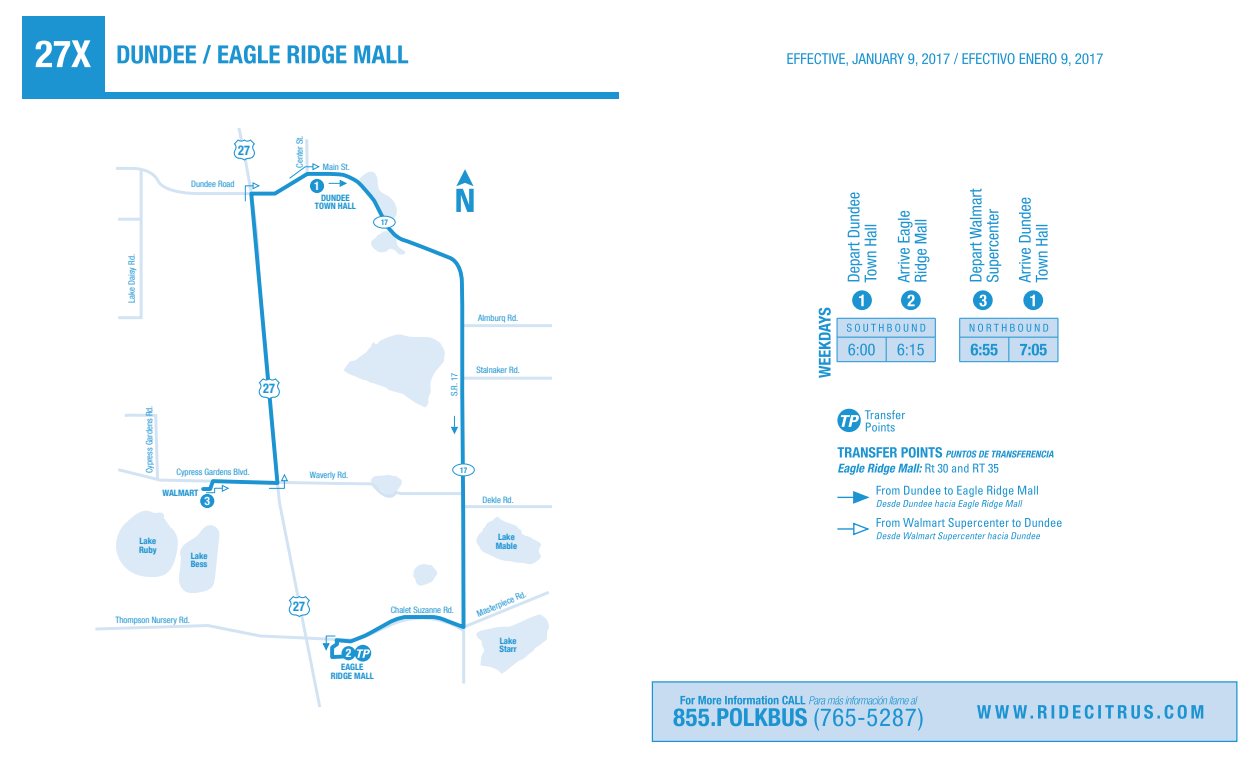
<style>
.page{position:relative;width:1260px;height:765px;background:#fff}
.page>*{position:absolute;margin:0;border:0;box-sizing:border-box;transform-origin:0 0}
.t1{font:700 condensed 13.5px "Helvetica Neue LT Com";color:#1c94d2;scale:.91 1}
.t2{font:700 condensed 11.75px "Helvetica Neue LT Com";color:#fff}
.t3{font:condensed 8.75px "Helvetica Neue LT Com";color:#1c94d2}
.t4{font:700 condensed 8.75px/8.2px "Helvetica Neue LT Com";color:#1c94d2}
.t5{font:700 condensed 8px "Helvetica Neue LT Com";color:#1c94d2;scale:.91 1}
</style>
<div class="page">
<div style="left:652px;top:681px;width:586px;height:61px;background:#c7dcf1;border:1px solid #1c94d2"></div>
<svg style="left:977px;top:705px;width:226px;height:14px"></svg>
<svg style="left:673px;top:696px;width:250px;height:35px"></svg>
<div style="left:22px;top:16px;width:82px;height:83px;background:#1c94d2"></div>
<div style="left:22px;top:92px;width:596px;height:7px;background:#1c94d2"></div>
<svg style="left:118px;top:45px;width:290px;height:19px"></svg>
<svg style="left:36px;top:40px;width:55px;height:27px"></svg>
<svg style="left:837px;top:318px;width:99px;height:44px;background:#aad0eb"></svg>
<svg style="left:959px;top:318px;width:100px;height:44px;background:#a6ceea"></svg>
<svg style="left:901px;top:290px;width:20px;height:20px"></svg>
<svg style="left:907px;top:295px;width:8px;height:11px"></svg>
<div style="left:973px;top:290px;width:20px;height:20px;background:#1c94d2;border-radius:50%"></div>
<svg style="left:979px;top:295px;width:8px;height:11px"></svg>
<div style="left:852px;top:290px;width:20px;height:20px;background:#1c94d2;border-radius:50%"></div>
<svg style="left:859px;top:295px;width:5px;height:11px"></svg>
<div style="left:1023px;top:290px;width:20px;height:20px;background:#1c94d2;border-radius:50%"></div>
<svg style="left:1030px;top:295px;width:5px;height:11px"></svg>
<svg style="left:819px;top:308px;width:12px;height:70px"></svg>
<svg style="left:848px;top:192px;width:29px;height:90px"></svg>
<svg style="left:1019px;top:198px;width:29px;height:85px"></svg>
<svg style="left:898px;top:211px;width:31px;height:72px"></svg>
<svg style="left:970px;top:189px;width:31px;height:93px"></svg>
<svg style="left:838px;top:447px;width:215px;height:11px"></svg>
<svg style="left:838px;top:464px;width:160px;height:11px"></svg>
<svg style="left:877px;top:486px;width:161px;height:23px"></svg>
<svg style="left:877px;top:518px;width:185px;height:23px"></svg>
<svg style="left:837px;top:522px;width:33px;height:14px"></svg>
<svg style="left:837px;top:491px;width:33px;height:13px"></svg>
<div style="left:837px;top:409px;width:24px;height:23px;background:#1c94d2;border-radius:50%"></div>
<svg style="left:841px;top:415px;width:18px;height:12px"></svg>
<svg style="left:865px;top:410px;width:40px;height:22px"></svg>
<hr style="left:461px;top:324px;width:91px;height:3px;background:#d2e3f4">
<hr style="left:462px;top:593px;width:3px;height:91px;background:#d2e3f4">
<svg style="left:260px;top:171px;width:205px;height:162px"></svg>
<div style="left:374px;top:216px;width:21px;height:12px;background:#fff;border-radius:50%"></div>
<div style="left:373px;top:216px;width:22px;height:12px;border:1px solid #1c94d2;border-radius:50%"></div>
<div style="left:310px;top:179px;width:14px;height:14px;background:#1c94d2;border-radius:50%"></div>
<svg style="left:116px;top:136px;width:204px;height:185px"></svg>
<svg style="left:95px;top:333px;width:457px;height:341px"></svg>
<svg style="left:329px;top:179px;width:18px;height:9px"></svg>
<svg style="left:456px;top:169px;width:18px;height:43px"></svg>
<svg style="left:787px;top:53px;width:316px;height:13px"></svg>
<p class="t3" style="left:127px;top:303px;width:50px;rotate:-90deg">Lake Daisy Rd.</p>
<h1 class="t1" style="left:238px;top:142px;width:14px">27</h1>
<p class="t3" style="left:191px;top:179px;width:45px">Dundee Road</p>
<p class="t3" style="left:144px;top:473px;width:69px;rotate:-90deg">Cypress Gardens Rd.</p>
<p class="t3" style="left:176px;top:467px;width:75px">Cypress Gardens Blvd.</p>
<p class="t4" style="left:163px;top:489px;width:37px">WALMART</p>
<h2 class="t2" style="left:204px;top:494px;width:7px">3</h2>
<p class="t4" style="left:139px;top:537px;width:19px">Lake<br>Ruby</p>
<p class="t4" style="left:191px;top:552px;width:18px">Lake<br>Bess</p>
<h1 class="t1" style="left:263px;top:381px;width:14px">27</h1>
<p class="t3" style="left:115px;top:615px;width:76px">Thompson Nursery Rd.</p>
<p class="t3" style="left:295px;top:168px;width:34px;rotate:-90deg">Center St.</p>
<p class="t3" style="left:323px;top:161px;width:28px">Main St.</p>
<h2 class="t2" style="left:314px;top:179px;width:7px">1</h2>
<p class="t4" style="left:315px;top:194px;width:42px;text-align:center">DUNDEE<br>TOWN HALL</p>
<p class="t5" style="left:381px;top:217px;width:9px">17</p>
<p class="t3" style="left:449px;top:396px;width:25px;rotate:-90deg">S.R. 17</p>
<p class="t3" style="left:478px;top:313px;width:42px">Almburq Rd.</p>
<p class="t3" style="left:476px;top:365px;width:45px">Stalnaker Rd.</p>
<p class="t3" style="left:310px;top:470px;width:40px">Waverly Rd.</p>
<h1 class="t1" style="left:293px;top:598px;width:14px">27</h1>
<h2 class="t2" style="left:346px;top:646px;width:7px">2</h2>
<p class="t4" style="left:331px;top:663px;width:45px;text-align:center">EAGLE<br>RIDGE MALL</p>
<p class="t5" style="left:460px;top:465px;width:9px">17</p>
<p class="t3" style="left:483px;top:494px;width:33px">Dekle Rd.</p>
<p class="t4" style="left:496px;top:533px;width:23px">Lake<br>Mable</p>
<p class="t3" style="left:391px;top:604px;width:65px">Chalet Suzanne Rd.</p>
<p class="t3" style="left:475px;top:609px;width:54px;rotate:-23deg">Masterpiece Rd.</p>
<p class="t4" style="left:500px;top:637px;width:19px">Lake<br>Starr</p>
</div>
